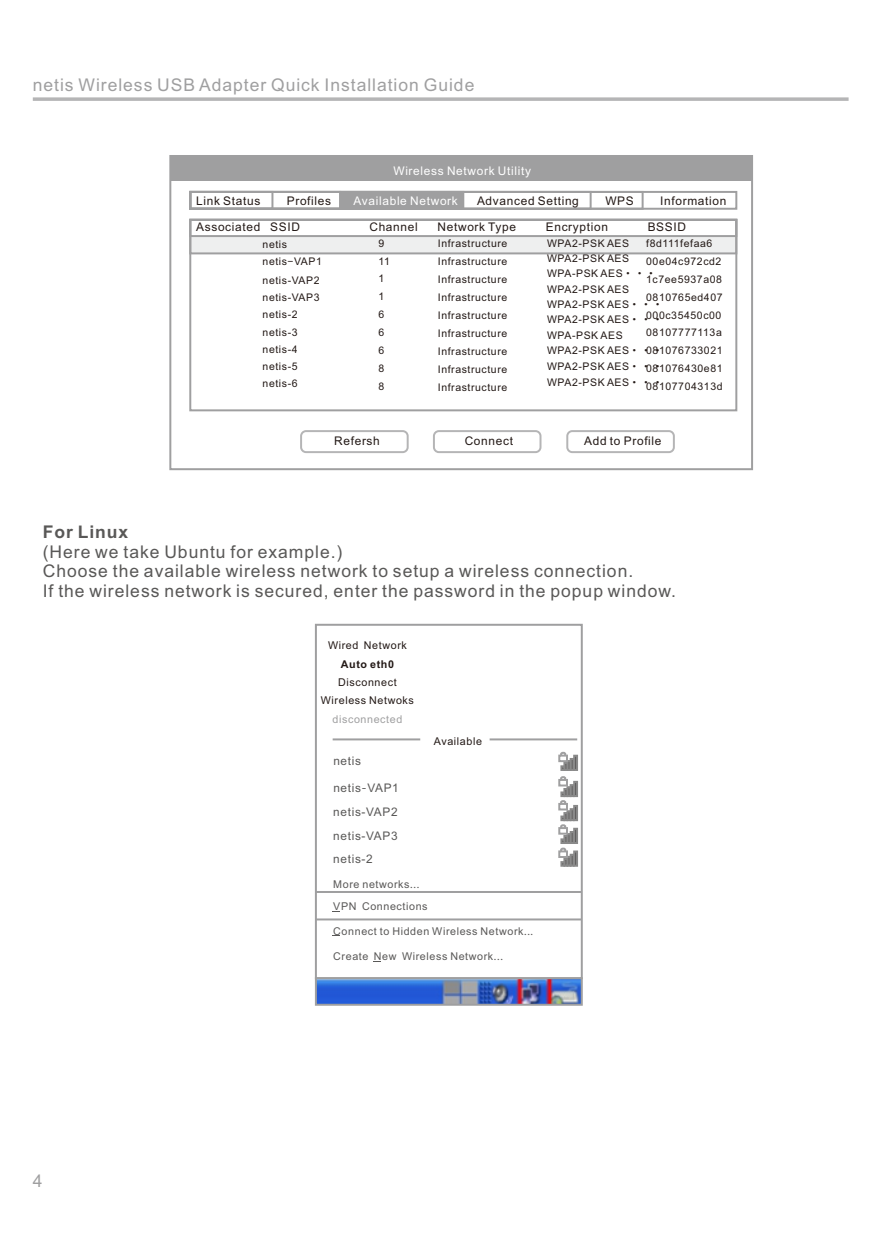
<style>
.page{position:relative;width:893px;height:1241px;background:#fff}
.page>*{position:absolute;margin:0;border:0;box-sizing:border-box;transform-origin:0 0}
.t1{font:17.5px/19.6px "Arial";letter-spacing:.055em;color:#595857}
.t2{font:17.5px "Arial";letter-spacing:.055em;color:#9f9fa0}
.t3{font:700 17.5px "Arial";letter-spacing:.055em;color:#595857}
.t4{font:11.9px "Arial";letter-spacing:.055em;color:#231916}
.t5{font:11.9px/23.8px "Arial";letter-spacing:.055em;color:#595857;text-align:justify}
.t6{font:11.9px "Arial";letter-spacing:.055em;color:#fff}
.t7{font:10.85px/22.4px "Arial";letter-spacing:.055em;color:#595857}
.t8{font:10.85px/18.2px "Arial";letter-spacing:.055em;color:#231916;text-align:center}
.t9{font:10.85px "Arial";letter-spacing:.055em;color:#9f9fa0}
.t10{font:700 10.85px "Arial";letter-spacing:.055em;color:#231916}
.t11{font:10.5px/17.8px "Arial";letter-spacing:.055em;color:#231916}
.s1{font-family:"FZCYSK GBK1 0"}
.s2{font-family:"Microsoft Ya Hei"}
</style>
<div class="page">
<svg style="left:33px;top:97px;width:816px;height:4px;fill:#bdbdbe"></svg>
<div style="left:190px;top:236px;width:546px;height:17px;background:#eeefef"></div>
<div style="left:169px;top:155px;width:584px;height:315px;border:2px solid #9f9fa0"></div>
<div style="left:189px;top:219px;width:548px;height:192px;border:2px solid #9f9fa0"></div>
<div style="left:189px;top:219px;width:548px;height:18px;border:2px solid #9f9fa0"></div>
<div style="left:189px;top:219px;width:548px;height:35px;border:2px solid #9f9fa0"></div>
<div style="left:189px;top:191px;width:548px;height:19px;border:2px solid #9f9fa0"></div>
<div style="left:189px;top:191px;width:455px;height:19px;border:2px solid #9f9fa0"></div>
<div style="left:189px;top:191px;width:403px;height:19px;border:2px solid #9f9fa0"></div>
<div style="left:338px;top:190px;width:127px;height:20px;background:#9f9fa0"></div>
<div style="left:189px;top:191px;width:152px;height:19px;border:2px solid #9f9fa0"></div>
<div style="left:189px;top:191px;width:84px;height:19px;border:2px solid #9f9fa0"></div>
<div style="left:170px;top:156px;width:582px;height:24px;background:#9f9fa0"></div>
<div style="left:300px;top:430px;width:109px;height:23px;border:2px solid #b5b5b6;border-radius:5px"></div>
<div style="left:433px;top:430px;width:108px;height:23px;border:2px solid #b5b5b6;border-radius:5px"></div>
<div style="left:566px;top:430px;width:109px;height:23px;border:2px solid #b5b5b6;border-radius:5px"></div>
<div style="left:558px;top:850px;width:10px;height:7px;border:2px solid #9f9fa0"></div>
<div style="left:558px;top:827px;width:10px;height:7px;border:2px solid #9f9fa0"></div>
<div style="left:558px;top:802px;width:10px;height:8px;border:2px solid #9f9fa0"></div>
<div style="left:558px;top:778px;width:10px;height:8px;border:2px solid #9f9fa0"></div>
<div style="left:558px;top:754px;width:10px;height:8px;border:2px solid #9f9fa0"></div>
<svg style="left:559px;top:751px;width:19px;height:116px"></svg>
<div style="left:315px;top:623px;width:268px;height:356px;border:2px solid #9f9fa0"></div>
<img style="left:318px;top:980px;width:262px;height:22px">
<div style="left:315px;top:977px;width:268px;height:28px;border:2px solid #9f9fa0"></div>
<hr style="left:333px;top:738px;width:87px;height:2px;background:#9f9fa0">
<hr style="left:490px;top:738px;width:87px;height:2px;background:#9f9fa0">
<hr style="left:316px;top:890px;width:265px;height:2px;background:#9f9fa0">
<hr style="left:316px;top:918px;width:265px;height:2px;background:#9f9fa0">
<h1 class="t2" style="left:33px;top:78px;width:443px">netis Wireless USB Adapter Quick Installation Guide</h1>
<p class="t6" style="left:393px;top:166px;width:139px">Wireless Network Utility</p>
<p class="t4" style="left:196px;top:197px;width:66px">Link Status</p>
<p class="t4" style="left:287px;top:197px;width:46px">Profiles</p>
<p class="t6" style="left:354px;top:197px;width:106px">Available Network</p>
<p class="t4" style="left:477px;top:197px;width:103px">Advanced Setting</p>
<p class="t4" style="left:605px;top:197px;width:30px">WPS</p>
<p class="t4" style="left:660px;top:197px;width:68px">Information</p>
<p class="t4" style="left:196px;top:222px;width:105px">Associated SSID</p>
<p class="t4" style="left:369px;top:222px;width:50px">Channel</p>
<p class="t4" style="left:438px;top:222px;width:80px">Network Type</p>
<p class="t4" style="left:546px;top:222px;width:64px">Encryption</p>
<p class="t4" style="left:648px;top:222px;width:40px">BSSID</p>
<p class="t11" style="left:263px;top:236px;width:61px">netis netis<span class="s1">-</span>VAP1 netis-VAP2 netis-VAP3 netis-2 netis-3 netis-4 netis-5 netis-6</p>
<p class="t11" style="left:379px;top:235px;width:13px">9<br>11<br>1<br>1<br>6<br>6<br>6<br>8<br>8</p>
<p class="t11" style="left:438px;top:236px;width:71px;text-align:justify">Infrastructure Infrastructure Infrastructure Infrastructure Infrastructure Infrastructure Infrastructure Infrastructure Infrastructure</p>
<p class="t11" style="left:646px;top:235px;width:78px">f8d111fefaa6<br>00e04c972cd2<br>1c7ee5937a08<br>0810765ed407<br>000c35450c00<br>08107777113a<br>081076733021<br>081076430e81<br>08107704313d</p>
<p class="t11" style="left:547px;top:237px;width:117px;line-height:15.4px">WPA2-PSK AES<br>WPA2-PSK AES<br>WPA-PSK AES<span class="s1">···<br></span>WPA2-PSK AES<br>WPA2-PSK AES<span class="s1">···<br></span>WPA2-PSK AES<span class="s1">···<br></span>WPA-PSK AES<br>WPA2-PSK AES<span class="s1">···<br></span>WPA2-PSK AES<span class="s1">···<br></span>WPA2-PSK AES<span class="s1">···</span></p>
<p class="t4" style="left:334px;top:436px;width:47px">Refersh</p>
<p class="t4" style="left:465px;top:436px;width:50px">Connect</p>
<p class="t4" style="left:584px;top:436px;width:79px">Add to Profile</p>
<h1 class="t3" style="left:43px;top:525px;width:87px">For Linux</h1>
<h1 class="t1" style="left:43px;top:543px;width:635px">(Here we take Ubuntu for example.)<br>Choose the available wireless network to setup a wireless connection.<br>If the wireless network is secured, enter the password in the popup window.</h1>
<p class="t8" style="left:328px;top:637px;width:80px">Wired Network</p>
<p class="t10" style="left:341px;top:659px;width:55px">Auto eth0</p>
<p class="t8" style="left:321px;top:674px;width:95px">Disconnect<br>Wireless Netwoks</p>
<p class="t9" style="left:333px;top:714px;width:71px">disconnected</p>
<p class="t8" style="left:434px;top:732px;width:50px">Available</p>
<h1 class="t2" style="left:33px;top:1173px;width:11px">4</h1>
<p class="t5" style="left:333px;top:750px;width:29px">netis</p>
<p class="t5" style="left:333px;top:776px;width:67px">netis<span class="s2">-</span>VAP1 netis-VAP2 netis-VAP3 netis-2</p>
<p class="t7" style="left:333px;top:873px;width:96px">More networks<span class="s2">...<br></span>VPN Connections</p>
<p class="t7" style="left:333px;top:920px;width:201px">Connect to Hidden Wireless Network<span class="s2">...</span></p>
<p class="t7" style="left:333px;top:945px;width:171px">Create New Wireless Network<span class="s2">...</span></p>
</div>
